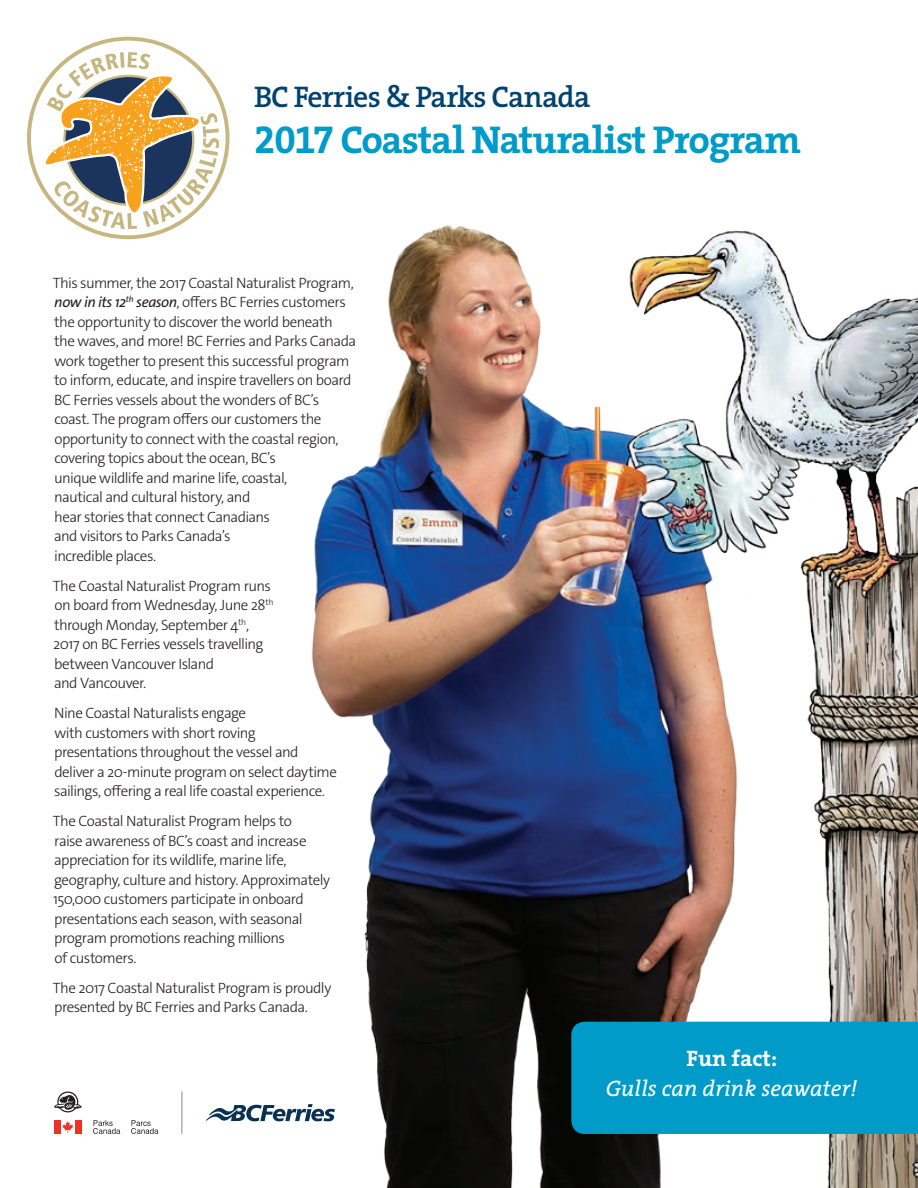
<style>
.page{position:relative;width:918px;height:1188px;background:#fff}
.page>*{position:absolute;margin:0;border:0;box-sizing:border-box;transform-origin:0 0}
.Header_1{font:700 39px "The Serif";letter-spacing:-.03em;color:#009bc8}
.Header_1-2{font:600 30px "The Serif";letter-spacing:-.03em;color:#004270}
.t1{font:italic 22.5px/30px "The Serif";color:#fff;text-align:center}
.Body{font:300 15px/19.5px "The Sans C4 s";letter-spacing:-.035em;color:#231f20}
.s1{font-family:"The Serif Bold Expert";font-weight:400}
.s2{font-weight:400;font-style:italic}
.s3{font-weight:700;font-style:normal}
</style>
<div class="page">
<svg style="left:27px;top:37px;width:202px;height:202px"></svg>
<img style="left:298px;top:224px;width:620px;height:964px">
<div style="left:571px;top:1022px;width:347px;height:112px;background:#009bc8"></div>
<svg style="left:93px;top:1120px;width:27px;height:14px"></svg>
<svg style="left:131px;top:1120px;width:27px;height:14px"></svg>
<div style="left:54px;top:1120px;width:7px;height:14px;background:#ef3124"></div>
<div style="left:75px;top:1120px;width:7px;height:14px;background:#ef3124"></div>
<svg style="left:63px;top:1121px;width:10px;height:12px"></svg>
<svg style="left:54px;top:1092px;width:28px;height:20px"></svg>
<svg style="left:206px;top:1104px;width:129px;height:17px"></svg>
<hr style="left:182px;top:1092px;width:1px;height:42px;background:#8b8a8e">
<p class="Header_1-2" style="left:254px;top:78px;width:338px">BC Ferries &amp; Parks Canada</p>
<p class="Header_1" style="left:254px;top:115px;width:549px"><span class="s1">2017</span> Coastal Naturalist Program</p>
<p class="Body" style="left:53px;top:273px;width:305px">This summer, the 2017 Coastal Naturalist Program, <span class="s2">now in its 12</span><sup>th</sup> <span class="s2">season</span>, offers BC Ferries customers the opportunity to discover the world beneath<br>the waves, and more! BC Ferries and Parks Canada work together to present this successful program to inform, educate, and inspire travellers on board BC Ferries vessels about the wonders of BC’s coast. The program offers our customers the opportunity to connect with the coastal region, covering topics about the ocean, BC’s<br>unique wildlife and marine life, coastal,<br>nautical and cultural history, and<br>hear stories that connect Canadians<br>and visitors to Parks Canada’s<br>incredible places.</p>
<p class="Body" style="left:53px;top:576px;width:222px">The Coastal Naturalist Program runs on board from Wednesday, June 28<sup>th </sup>through Monday, September 4<sup>th</sup>,<br>2017 on BC Ferries vessels travelling between Vancouver Island<br>and Vancouver.</p>
<p class="Body" style="left:54px;top:703px;width:284px">Nine Coastal Naturalists engage<br>with customers with short roving presentations throughout the vessel and deliver a 20-minute program on select daytime sailings, offering a real life coastal experience.</p>
<p class="Body" style="left:53px;top:811px;width:279px">The Coastal Naturalist Program helps to<br>raise awareness of BC’s coast and increase appreciation for its wildlife, marine life, geography, culture and history. Approximately 150,000 customers participate in onboard presentations each season, with seasonal program promotions reaching millions<br>of customers.</p>
<p class="Body" style="left:53px;top:978px;width:280px">The 2017 Coastal Naturalist Program is proudly presented by BC Ferries and Parks Canada.</p>
<p class="t1" style="left:606px;top:1043px;width:253px"><span class="s3">Fun fact:<br></span>Gulls can drink seawater!</p>
</div>
